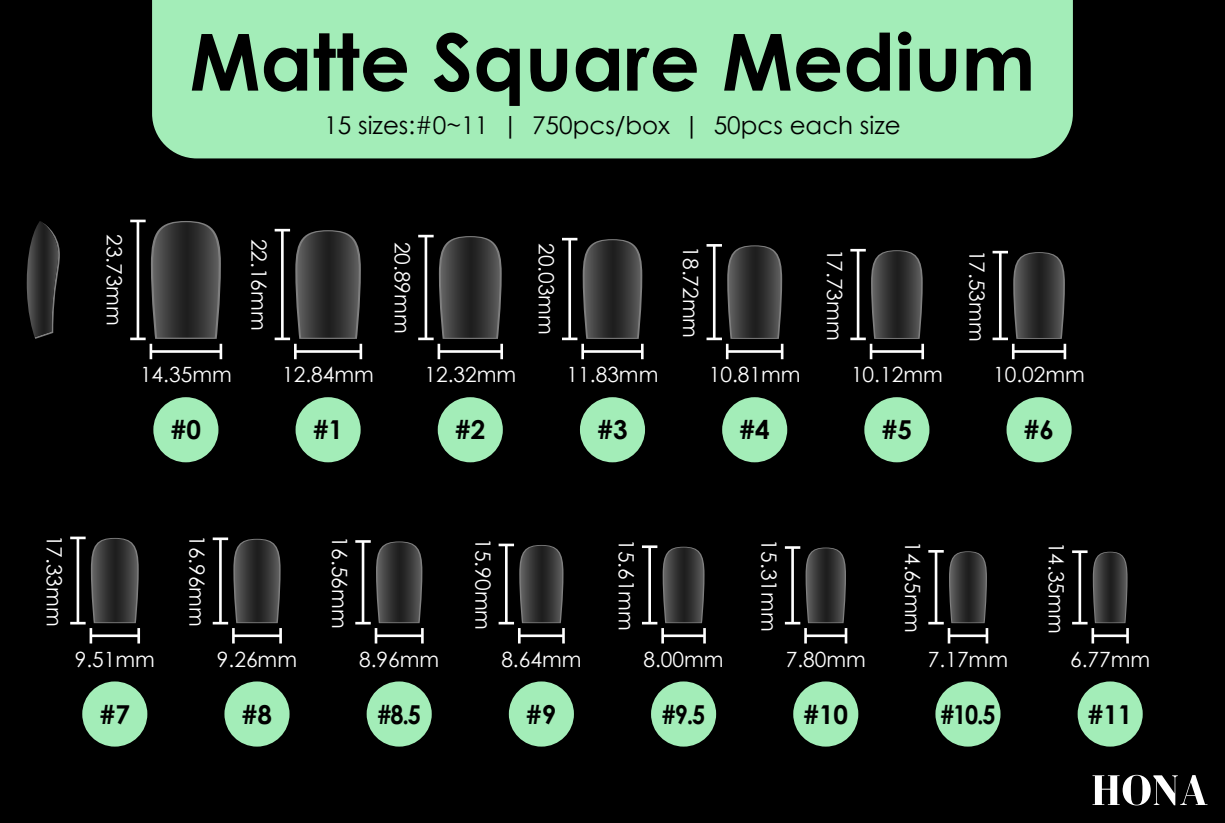
<style>
.page{position:relative;width:1225px;height:823px;background:#fff}
.page>*{position:absolute;margin:0;border:0;box-sizing:border-box;transform-origin:0 0}
.t1{font:700 78.75px "Century Gothic";color:#000}
.t2{font:700 26.07px "Century Gothic";color:#000}
.t3{font:700 26.07px "Century Gothic";color:#000;scale:.9 1}
.t4{font:24.5px "Century Gothic";color:#000}
.t5{font:21px "Century Gothic";color:#fff}
</style>
<div class="page">
<div style="left:0;top:0;width:1225px;height:822px;background:#000"></div>
<div style="left:152px;top:0;width:921px;height:158px;background:#a3edb8"></div>
<svg style="left:1093px;top:774px;width:114px;height:31px"></svg>
<div style="left:153px;top:397px;width:65px;height:65px;background:#a3edb8;border-radius:50%"></div>
<div style="left:296px;top:397px;width:65px;height:65px;background:#a3edb8;border-radius:50%"></div>
<div style="left:438px;top:397px;width:65px;height:65px;background:#a3edb8;border-radius:50%"></div>
<hr style="left:500px;top:344px;width:3px;height:15px;background:#fff">
<div style="left:580px;top:397px;width:65px;height:65px;background:#a3edb8;border-radius:50%"></div>
<svg style="left:562px;top:238px;width:15px;height:2px"></svg>
<hr style="left:562px;top:337px;width:15px;height:3px;background:#fff">
<hr style="left:568px;top:239px;width:3px;height:100px;background:#fff">
<hr style="left:581px;top:344px;width:3px;height:15px;background:#fff">
<hr style="left:641px;top:344px;width:3px;height:15px;background:#fff">
<hr style="left:583px;top:350px;width:59px;height:3px;background:#fff">
<div style="left:722px;top:397px;width:65px;height:65px;background:#a3edb8;border-radius:50%"></div>
<hr style="left:707px;top:244px;width:15px;height:3px;background:#fff">
<hr style="left:707px;top:337px;width:15px;height:3px;background:#fff">
<hr style="left:713px;top:245px;width:3px;height:94px;background:#fff">
<hr style="left:726px;top:344px;width:3px;height:15px;background:#fff">
<div style="left:864px;top:397px;width:65px;height:65px;background:#a3edb8;border-radius:50%"></div>
<hr style="left:921px;top:344px;width:3px;height:15px;background:#fff">
<div style="left:1007px;top:397px;width:65px;height:65px;background:#a3edb8;border-radius:50%"></div>
<div style="left:224px;top:681px;width:66px;height:65px;background:#a3edb8;border-radius:50%"></div>
<hr style="left:213px;top:537px;width:15px;height:3px;background:#fff">
<hr style="left:213px;top:621px;width:15px;height:3px;background:#fff">
<hr style="left:219px;top:538px;width:3px;height:85px;background:#fff">
<hr style="left:232px;top:628px;width:3px;height:15px;background:#fff">
<hr style="left:279px;top:628px;width:3px;height:15px;background:#fff">
<hr style="left:233px;top:634px;width:48px;height:3px;background:#fff">
<div style="left:82px;top:681px;width:65px;height:65px;background:#a3edb8;border-radius:50%"></div>
<hr style="left:70px;top:536px;width:16px;height:3px;background:#fff">
<hr style="left:70px;top:621px;width:16px;height:3px;background:#fff">
<hr style="left:77px;top:538px;width:2px;height:85px;background:#fff">
<hr style="left:137px;top:628px;width:3px;height:15px;background:#fff">
<div style="left:367px;top:681px;width:65px;height:65px;background:#a3edb8;border-radius:50%"></div>
<hr style="left:421px;top:628px;width:3px;height:15px;background:#fff">
<div style="left:509px;top:681px;width:65px;height:65px;background:#a3edb8;border-radius:50%"></div>
<hr style="left:499px;top:543px;width:15px;height:3px;background:#fff">
<hr style="left:499px;top:621px;width:15px;height:3px;background:#fff">
<hr style="left:505px;top:545px;width:3px;height:78px;background:#fff">
<hr style="left:518px;top:628px;width:3px;height:15px;background:#fff">
<hr style="left:562px;top:628px;width:3px;height:15px;background:#fff">
<hr style="left:519px;top:634px;width:45px;height:3px;background:#fff">
<div style="left:651px;top:681px;width:65px;height:65px;background:#a3edb8;border-radius:50%"></div>
<hr style="left:642px;top:545px;width:15px;height:3px;background:#fff">
<hr style="left:642px;top:621px;width:15px;height:3px;background:#fff">
<hr style="left:648px;top:546px;width:3px;height:77px;background:#fff">
<hr style="left:661px;top:628px;width:3px;height:15px;background:#fff">
<hr style="left:703px;top:628px;width:3px;height:15px;background:#fff">
<hr style="left:663px;top:634px;width:42px;height:3px;background:#fff">
<div style="left:793px;top:681px;width:65px;height:65px;background:#a3edb8;border-radius:50%"></div>
<hr style="left:785px;top:546px;width:15px;height:3px;background:#fff">
<hr style="left:785px;top:621px;width:15px;height:3px;background:#fff">
<hr style="left:791px;top:547px;width:3px;height:76px;background:#fff">
<hr style="left:804px;top:628px;width:3px;height:15px;background:#fff">
<div style="left:935px;top:681px;width:66px;height:65px;background:#a3edb8;border-radius:50%"></div>
<div style="left:1078px;top:681px;width:65px;height:65px;background:#a3edb8;border-radius:50%"></div>
<hr style="left:1072px;top:550px;width:16px;height:3px;background:#fff">
<hr style="left:1072px;top:621px;width:16px;height:3px;background:#fff">
<hr style="left:1079px;top:551px;width:2px;height:72px;background:#fff">
<hr style="left:1126px;top:628px;width:3px;height:15px;background:#fff">
<svg style="left:130px;top:220px;width:92px;height:139px"></svg>
<svg style="left:275px;top:229px;width:87px;height:130px"></svg>
<svg style="left:418px;top:235px;width:84px;height:124px"></svg>
<svg style="left:583px;top:239px;width:59px;height:100px;background:#3a3a3a"></svg>
<svg style="left:727px;top:245px;width:56px;height:114px"></svg>
<svg style="left:850px;top:249px;width:73px;height:110px"></svg>
<svg style="left:993px;top:251px;width:73px;height:108px"></svg>
<svg style="left:90px;top:538px;width:49px;height:105px"></svg>
<svg style="left:233px;top:538px;width:48px;height:85px;background:#383838"></svg>
<svg style="left:355px;top:540px;width:67px;height:103px"></svg>
<svg style="left:519px;top:545px;width:45px;height:78px;background:#393939"></svg>
<svg style="left:663px;top:546px;width:42px;height:77px;background:#393939"></svg>
<svg style="left:806px;top:547px;width:41px;height:96px"></svg>
<svg style="left:928px;top:550px;width:60px;height:93px"></svg>
<svg style="left:1092px;top:551px;width:36px;height:92px"></svg>
<svg style="left:27px;top:221px;width:33px;height:118px"></svg>
<div style="left:192px;top:34px;width:66px;height:57px;background:#a3edb8"></div>
<div style="left:264px;top:48px;width:43px;height:44px;background:#a3edb8"></div>
<div style="left:314px;top:33px;width:93px;height:59px;background:#a3edb8"></div>
<div style="left:434px;top:33px;width:35px;height:59px;background:#a3edb8"></div>
<div style="left:476px;top:48px;width:44px;height:58px;background:#a3edb8"></div>
<div style="left:530px;top:49px;width:37px;height:43px;background:#a3edb8"></div>
<div style="left:576px;top:48px;width:43px;height:44px;background:#a3edb8"></div>
<div style="left:627px;top:48px;width:70px;height:44px;background:#a3edb8"></div>
<div style="left:724px;top:34px;width:116px;height:58px;background:#a3edb8"></div>
<div style="left:847px;top:33px;width:43px;height:59px;background:#a3edb8"></div>
<svg style="left:898px;top:32px;width:13px;height:59px"></svg>
<div style="left:919px;top:49px;width:37px;height:43px;background:#a3edb8"></div>
<div style="left:967px;top:48px;width:64px;height:43px;background:#a3edb8"></div>
<svg style="left:328px;top:116px;width:4px;height:18px"></svg>
<svg style="left:339px;top:116px;width:11px;height:18px"></svg>
<div style="left:359px;top:115px;width:110px;height:19px;background:#a3edb8"></div>
<svg style="left:478px;top:116px;width:5px;height:18px"></svg>
<hr style="left:509px;top:116px;width:2px;height:22px;background:#000">
<div style="left:534px;top:116px;width:136px;height:22px;background:#a3edb8"></div>
<hr style="left:691px;top:116px;width:2px;height:22px;background:#000">
<svg style="left:715px;top:116px;width:67px;height:22px"></svg>
<svg style="left:791px;top:116px;width:60px;height:18px"></svg>
<svg style="left:861px;top:115px;width:38px;height:19px"></svg>
<h1 class="t1" style="left:190px;top:12px;width:847px">Matte Square Medium</h1>
<p class="t4" style="left:324px;top:110px;width:578px">15 sizes:#0~11 | 750pcs/box | 50pcs each size</p>
<p class="t5" style="left:127px;top:234px;width:93px;rotate:90deg">23.73mm</p>
<p class="t5" style="left:140px;top:362px;width:93px">14.35mm</p>
<p class="t2" style="left:171px;top:413px;width:32px">#0</p>
<p class="t5" style="left:272px;top:238px;width:93px;rotate:90deg">22.16mm</p>
<p class="t5" style="left:282px;top:362px;width:93px">12.84mm</p>
<p class="t2" style="left:313px;top:413px;width:32px">#1</p>
<p class="t5" style="left:415px;top:241px;width:93px;rotate:90deg">20.89mm</p>
<p class="t5" style="left:424px;top:362px;width:93px">12.32mm</p>
<p class="t2" style="left:455px;top:413px;width:32px">#2</p>
<p class="t5" style="left:559px;top:243px;width:93px;rotate:90deg">20.03mm</p>
<p class="t5" style="left:567px;top:362px;width:93px">11.83mm</p>
<p class="t2" style="left:597px;top:413px;width:32px">#3</p>
<p class="t5" style="left:704px;top:246px;width:93px;rotate:90deg">18.72mm</p>
<p class="t5" style="left:709px;top:362px;width:93px">10.81mm</p>
<p class="t2" style="left:740px;top:413px;width:32px">#4</p>
<p class="t5" style="left:848px;top:248px;width:93px;rotate:90deg">17.73mm</p>
<p class="t5" style="left:851px;top:362px;width:93px">10.12mm</p>
<p class="t2" style="left:882px;top:413px;width:32px">#5</p>
<p class="t5" style="left:990px;top:249px;width:93px;rotate:90deg">17.53mm</p>
<p class="t5" style="left:993px;top:362px;width:93px">10.02mm</p>
<p class="t2" style="left:1024px;top:413px;width:32px">#6</p>
<p class="t5" style="left:67px;top:534px;width:93px;rotate:90deg">17.33mm</p>
<p class="t5" style="left:75px;top:646px;width:82px">9.51mm</p>
<p class="t2" style="left:100px;top:697px;width:32px">#7</p>
<p class="t5" style="left:210px;top:535px;width:93px;rotate:90deg">16.96mm</p>
<p class="t5" style="left:217px;top:646px;width:82px">9.26mm</p>
<p class="t2" style="left:242px;top:697px;width:32px">#8</p>
<p class="t5" style="left:352px;top:536px;width:93px;rotate:90deg">16.56mm</p>
<p class="t5" style="left:359px;top:646px;width:82px">8.96mm</p>
<p class="t3" style="left:378px;top:697px;width:50px">#8.5</p>
<p class="t5" style="left:496px;top:538px;width:93px;rotate:90deg">15.90mm</p>
<p class="t5" style="left:501px;top:646px;width:82px">8.64mm</p>
<p class="t2" style="left:526px;top:697px;width:32px">#9</p>
<p class="t5" style="left:639px;top:539px;width:93px;rotate:90deg">15.61mm</p>
<p class="t5" style="left:644px;top:646px;width:82px">8.00mm</p>
<p class="t3" style="left:662px;top:697px;width:50px">#9.5</p>
<p class="t5" style="left:782px;top:539px;width:93px;rotate:90deg">15.31mm</p>
<p class="t5" style="left:786px;top:646px;width:82px">7.80mm</p>
<p class="t2" style="left:803px;top:697px;width:46px">#10</p>
<p class="t5" style="left:925px;top:541px;width:93px;rotate:90deg">14.65mm</p>
<p class="t5" style="left:928px;top:646px;width:82px">7.17mm</p>
<p class="t3" style="left:940px;top:697px;width:63px">#10.5</p>
<p class="t5" style="left:1069px;top:541px;width:93px;rotate:90deg">14.35mm</p>
<p class="t5" style="left:1070px;top:646px;width:82px">6.77mm</p>
<p class="t2" style="left:1088px;top:697px;width:46px">#11</p>
</div>
